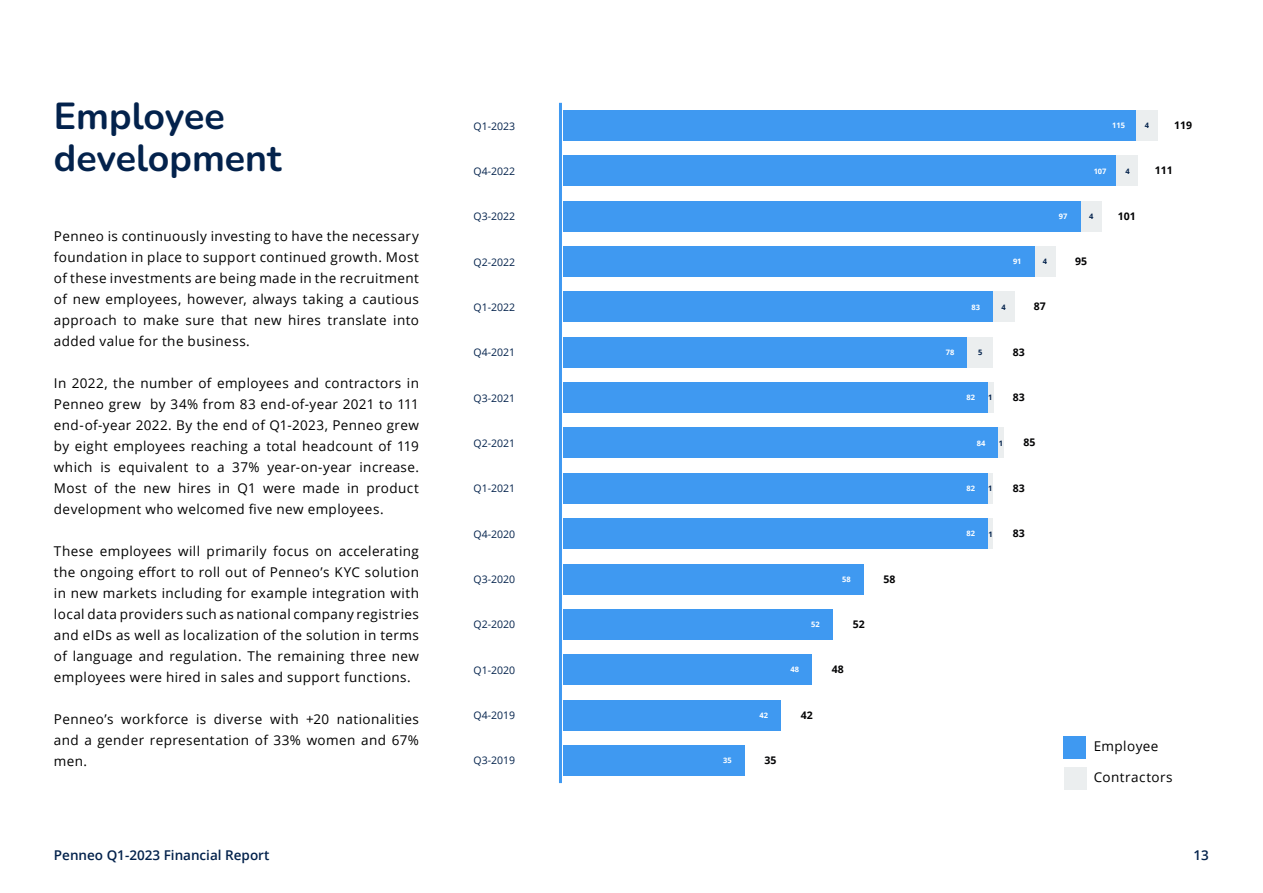
<style>
.page{position:relative;width:1263px;height:893px;background:#fff}
.page>*{position:absolute;margin:0;border:0;box-sizing:border-box;transform-origin:0 0}
.t1{font:200 37.5px/42px "Nunito";color:#03224c}
.t2{font:13.5px/21px "Open Sans";letter-spacing:.03em;color:#000;text-align:justify}
.t3{font:600 13.5px "Open Sans";color:#03224c}
.t4{font:10.5px "Open Sans";color:#03224c}
.t5{font:700 10.5px "Open Sans";color:#030304}
.t6{font:700 7.5px "Open Sans";color:#fff}
.t7{font:700 7.5px "Open Sans";color:#03224c}
</style>
<div class="page">
<div style="left:1081px;top:201px;width:21px;height:30px;background:#ebeeef"></div>
<div style="left:1034px;top:247px;width:22px;height:30px;background:#ebeeef"></div>
<div style="left:993px;top:292px;width:21px;height:30px;background:#ebeeef"></div>
<div style="left:967px;top:337px;width:26px;height:30px;background:#ebeeef"></div>
<div style="left:988px;top:383px;width:5px;height:30px;background:#ebeeef"></div>
<div style="left:998px;top:428px;width:5px;height:30px;background:#ebeeef"></div>
<div style="left:988px;top:473px;width:5px;height:30px;background:#ebeeef"></div>
<div style="left:988px;top:519px;width:5px;height:30px;background:#ebeeef"></div>
<div style="left:1064px;top:767px;width:22px;height:23px;background:#ebeeef"></div>
<hr style="left:559px;top:103px;width:3px;height:680px;background:#3f99f1">
<div style="left:563px;top:745px;width:182px;height:30px;background:#3f99f1"></div>
<div style="left:563px;top:700px;width:218px;height:30px;background:#3f99f1"></div>
<div style="left:563px;top:655px;width:249px;height:30px;background:#3f99f1"></div>
<div style="left:563px;top:609px;width:270px;height:30px;background:#3f99f1"></div>
<div style="left:563px;top:564px;width:301px;height:30px;background:#3f99f1"></div>
<div style="left:563px;top:383px;width:425px;height:30px;background:#3f99f1"></div>
<div style="left:563px;top:473px;width:425px;height:30px;background:#3f99f1"></div>
<div style="left:563px;top:428px;width:435px;height:30px;background:#3f99f1"></div>
<div style="left:563px;top:519px;width:425px;height:30px;background:#3f99f1"></div>
<div style="left:563px;top:337px;width:404px;height:30px;background:#3f99f1"></div>
<div style="left:563px;top:292px;width:430px;height:30px;background:#3f99f1"></div>
<div style="left:563px;top:247px;width:471px;height:30px;background:#3f99f1"></div>
<div style="left:563px;top:201px;width:518px;height:30px;background:#3f99f1"></div>
<div style="left:563px;top:156px;width:554px;height:30px;background:#3f99f1"></div>
<div style="left:563px;top:110px;width:573px;height:30px;background:#3f99f1"></div>
<div style="left:1063px;top:736px;width:22px;height:22px;background:#3f99f1"></div>
<div style="left:1117px;top:156px;width:21px;height:30px;background:#ebeeef"></div>
<div style="left:1136px;top:110px;width:21px;height:30px;background:#ebeeef"></div>
<h1 class="t1" style="left:54px;top:94px;width:229px">Employee development</h1>
<p class="t2" style="left:54px;top:225px;width:367px">Penneo is continuously investing to have the necessary foundation in place to support continued growth. Most of these investments are being made in the recruitment of new employees, however, always taking a cautious approach to make sure that new hires translate into added value for the business.</p>
<p class="t2" style="left:54px;top:372px;width:367px">In 2022, the number of employees and contractors in Penneo grew by 34% from 83 end-of-year 2021 to 111 end-of-year 2022. By the end of Q1-2023, Penneo grew by eight employees reaching a total headcount of 119 which is equivalent to a 37% year-on-year increase.<br>Most of the new hires in Q1 were made in product development who welcomed five new employees.</p>
<p class="t2" style="left:54px;top:540px;width:367px">These employees will primarily focus on accelerating the ongoing effort to roll out of Penneo’s KYC solution in new markets including for example integration with local data providers such as national company registries and eIDs as well as localization of the solution in terms of language and regulation. The remaining three new employees were hired in sales and support functions.</p>
<p class="t2" style="left:54px;top:708px;width:367px">Penneo’s workforce is diverse with +20 nationalities and a gender representation of 33% women and 67% men.</p>
<p class="t4" style="left:474px;top:119px;width:43px">Q1-2023</p>
<p class="t4" style="left:474px;top:164px;width:43px">Q4-2022</p>
<p class="t4" style="left:474px;top:209px;width:43px">Q3-2022</p>
<p class="t4" style="left:474px;top:255px;width:43px">Q2-2022</p>
<p class="t4" style="left:474px;top:300px;width:43px">Q1-2022</p>
<p class="t4" style="left:474px;top:345px;width:43px">Q4-2021</p>
<p class="t4" style="left:474px;top:391px;width:43px">Q3-2021</p>
<p class="t4" style="left:474px;top:436px;width:43px">Q2-2021</p>
<p class="t4" style="left:474px;top:481px;width:43px">Q1-2021</p>
<p class="t4" style="left:474px;top:527px;width:43px">Q4-2020</p>
<p class="t4" style="left:474px;top:572px;width:43px">Q3-2020</p>
<p class="t4" style="left:474px;top:617px;width:43px">Q2-2020</p>
<p class="t4" style="left:474px;top:663px;width:43px">Q1-2020</p>
<p class="t4" style="left:474px;top:708px;width:43px">Q4-2019</p>
<p class="t4" style="left:474px;top:753px;width:43px">Q3-2019</p>
<p class="t6" style="left:723px;top:755px;width:10px">35</p>
<p class="t6" style="left:842px;top:574px;width:10px">58</p>
<p class="t6" style="left:759px;top:710px;width:10px">42</p>
<p class="t6" style="left:811px;top:619px;width:10px">52</p>
<p class="t5" style="left:853px;top:617px;width:13px">52</p>
<p class="t6" style="left:790px;top:664px;width:10px">48</p>
<p class="t5" style="left:801px;top:707px;width:13px">42</p>
<p class="t5" style="left:832px;top:662px;width:13px">48</p>
<p class="t5" style="left:764px;top:753px;width:13px">35</p>
<p class="t5" style="left:884px;top:571px;width:13px">58</p>
<p class="t6" style="left:1112px;top:120px;width:14px">115</p>
<p class="t7" style="left:1145px;top:120px;width:6px">4</p>
<p class="t5" style="left:1174px;top:118px;width:19px">119</p>
<p class="t6" style="left:1094px;top:166px;width:14px">107</p>
<p class="t7" style="left:1125px;top:166px;width:6px">4</p>
<p class="t6" style="left:1059px;top:211px;width:10px">97</p>
<p class="t7" style="left:1089px;top:211px;width:6px">4</p>
<p class="t6" style="left:1013px;top:256px;width:10px">91</p>
<p class="t7" style="left:1043px;top:256px;width:6px">4</p>
<p class="t6" style="left:946px;top:347px;width:10px">78</p>
<p class="t6" style="left:971px;top:302px;width:10px">83</p>
<p class="t7" style="left:978px;top:347px;width:6px">5</p>
<p class="t7" style="left:1001px;top:302px;width:6px">4</p>
<p class="t5" style="left:1034px;top:299px;width:13px">87</p>
<p class="t5" style="left:1013px;top:345px;width:13px">83</p>
<p class="t6" style="left:966px;top:392px;width:10px">82</p>
<p class="t7" style="left:988px;top:392px;width:6px">1</p>
<p class="t5" style="left:1013px;top:390px;width:13px">83</p>
<p class="t6" style="left:977px;top:438px;width:10px">84</p>
<p class="t7" style="left:999px;top:438px;width:6px">1</p>
<p class="t5" style="left:1023px;top:435px;width:13px">85</p>
<p class="t6" style="left:966px;top:483px;width:10px">82</p>
<p class="t7" style="left:988px;top:483px;width:6px">1</p>
<p class="t6" style="left:966px;top:528px;width:10px">82</p>
<p class="t7" style="left:988px;top:528px;width:6px">1</p>
<p class="t5" style="left:1013px;top:481px;width:13px">83</p>
<p class="t5" style="left:1013px;top:526px;width:13px">83</p>
<p class="t5" style="left:1075px;top:254px;width:13px">95</p>
<p class="t5" style="left:1118px;top:208px;width:19px">101</p>
<p class="t5" style="left:1155px;top:163px;width:19px">111</p>
<p class="t2" style="left:1094px;top:735px;width:66px">Employee</p>
<p class="t2" style="left:1094px;top:766px;width:80px">Contractors</p>
<p class="t3" style="left:54px;top:846px;width:217px">Penneo Q1-2023 Financial Report</p>
<p class="t3" style="left:1193px;top:846px;width:17px">13</p>
</div>
